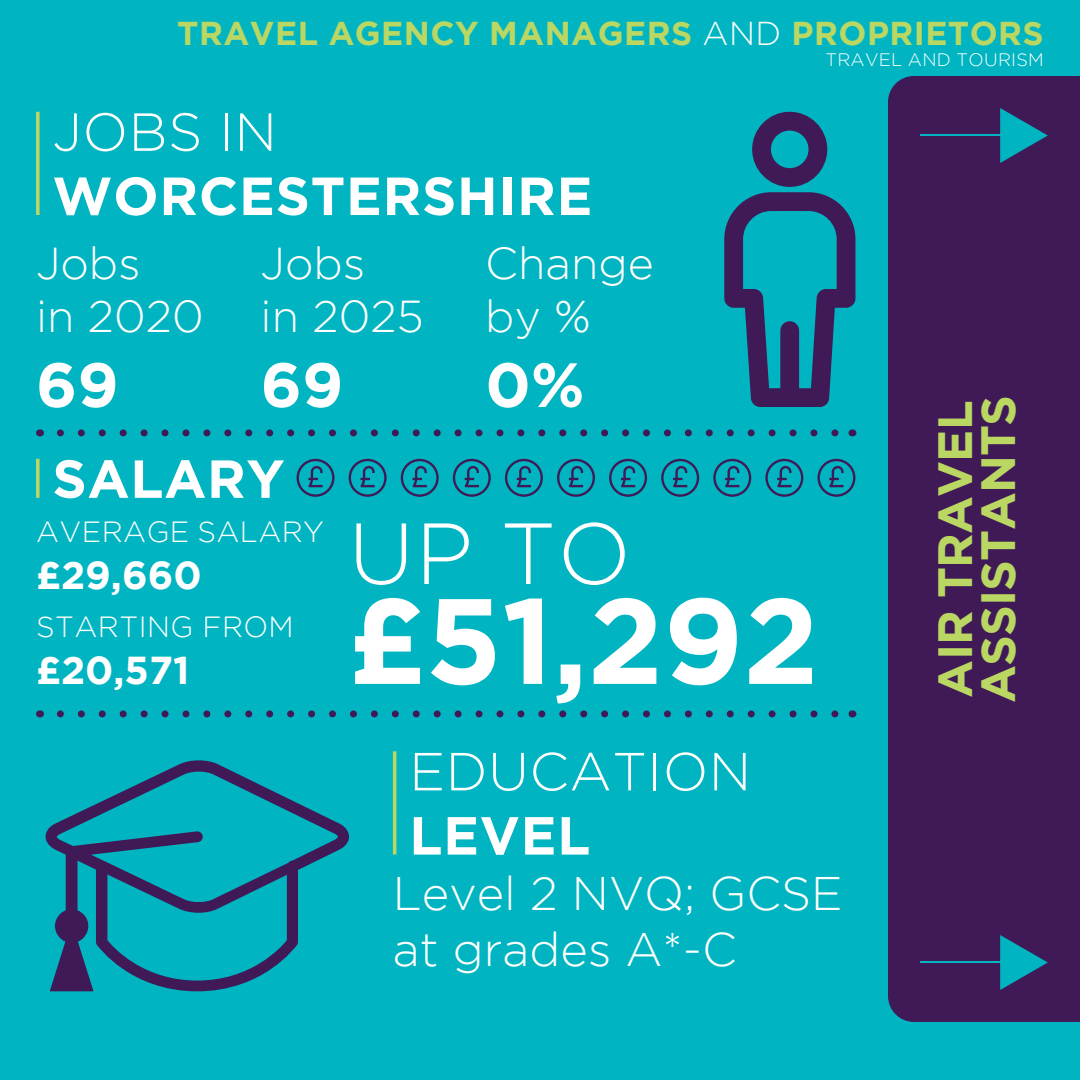
<style>
.page{position:relative;width:1080px;height:1080px;background:#00b5c1}
.page>*{position:absolute;margin:0;border:0;box-sizing:border-box;transform-origin:0 0}
.t1{font:700 121.1px "Gotham";color:#fff}
.t2{font:300 86.5px "Gotham";color:#fff}
.t3{font:700 62.4px "Gotham";color:#fff}
.t4{font:700 53.5px "Gotham";letter-spacing:.015em;color:#fff}
.t5{font:300 53.5px "Gotham";letter-spacing:.01em;color:#fff}
.t6{font:700 48px/43px "Gotham";letter-spacing:-.015em;color:#bad763}
.t7{font:300 47px/56.4px "Gotham";color:#fff}
.t8{font:300 44.6px/53.5px "Gotham";color:#fff}
.t9{font:700 38.8px "Gotham";color:#fff}
.t10{font:700 33px "Gotham";letter-spacing:.015em;color:#bad763}
.t11{font:300 29.1px "Gotham";letter-spacing:.015em;color:#fff}
.t12{font:300 18px "Gotham";letter-spacing:.015em;color:#fff}
.s1{font-weight:300;color:#fff}
</style>
<div class="page">
<div style="left:888px;top:76px;width:192px;height:946px;background:#401a57"></div>
<hr style="left:920px;top:135px;width:88px;height:1px;background:#00b5c1">
<svg style="left:1000px;top:108px;width:48px;height:55px"></svg>
<hr style="left:920px;top:962px;width:88px;height:1px;background:#00b5c1">
<svg style="left:1000px;top:935px;width:48px;height:55px"></svg>
<svg style="left:36px;top:112px;width:4px;height:103px"></svg>
<svg style="left:724px;top:112px;width:131px;height:295px"></svg>
<div style="left:780px;top:321px;width:19px;height:86px;background:#401a57;border-radius:9px"></div>
<svg style="left:297px;top:459px;width:38px;height:38px"></svg>
<svg style="left:349px;top:459px;width:38px;height:38px"></svg>
<svg style="left:401px;top:459px;width:38px;height:38px"></svg>
<svg style="left:661px;top:459px;width:38px;height:38px"></svg>
<svg style="left:453px;top:459px;width:38px;height:38px"></svg>
<svg style="left:713px;top:459px;width:38px;height:38px"></svg>
<svg style="left:505px;top:459px;width:38px;height:38px"></svg>
<svg style="left:765px;top:459px;width:38px;height:38px"></svg>
<svg style="left:557px;top:459px;width:38px;height:38px"></svg>
<svg style="left:817px;top:459px;width:38px;height:38px"></svg>
<svg style="left:609px;top:459px;width:38px;height:38px"></svg>
<svg style="left:36px;top:459px;width:4px;height:39px"></svg>
<hr style="left:393px;top:751px;width:3px;height:104px;background:#bad763">
<svg style="left:46px;top:760px;width:303px;height:231px"></svg>
<svg style="left:60px;top:429px;width:779px;height:7px"></svg>
<svg style="left:60px;top:710px;width:779px;height:7px"></svg>
<p class="t10" style="left:177px;top:14px;width:868px">TRAVEL AGENCY MANAGERS <span class="s1">AND</span> PROPRIETORS</p>
<p class="t12" style="left:825px;top:49px;width:220px">TRAVEL AND TOURISM</p>
<h3 class="t5" style="left:52px;top:103px;width:226px">JOBS IN</h3>
<h3 class="t4" style="left:52px;top:165px;width:541px">WORCESTERSHIRE</h3>
<h3 class="t8" style="left:36px;top:236px;width:169px">Jobs<br>in 2020</h3>
<h3 class="t3" style="left:36px;top:349px;width:84px">69</h3>
<h3 class="t8" style="left:261px;top:236px;width:165px">Jobs<br>in 2025</h3>
<h3 class="t3" style="left:261px;top:349px;width:84px">69</h3>
<h3 class="t8" style="left:485px;top:236px;width:170px">Change by %</h3>
<h3 class="t3" style="left:485px;top:349px;width:101px">0%</h3>
<h3 class="t4" style="left:52px;top:448px;width:234px">SALARY</h3>
<p class="t11" style="left:36px;top:516px;width:289px">AVERAGE SALARY</p>
<p class="t9" style="left:36px;top:553px;width:167px">£29,660</p>
<p class="t11" style="left:36px;top:611px;width:259px">STARTING FROM</p>
<p class="t9" style="left:36px;top:648px;width:155px">£20,571</p>
<h2 class="t2" style="left:348px;top:506px;width:284px">UP TO</h2>
<h1 class="t1" style="left:348px;top:571px;width:472px">£51,292</h1>
<h3 class="t6" style="left:932px;top:703px;width:310px;rotate:-90deg">AIR TRAVEL<br>ASSISTANTS</h3>
<h3 class="t5" style="left:409px;top:742px;width:343px">EDUCATION</h3>
<h3 class="t4" style="left:409px;top:805px;width:183px">LEVEL</h3>
<h3 class="t7" style="left:393px;top:864px;width:451px">Level 2 NVQ; GCSE at grades A*-C</h3>
</div>
